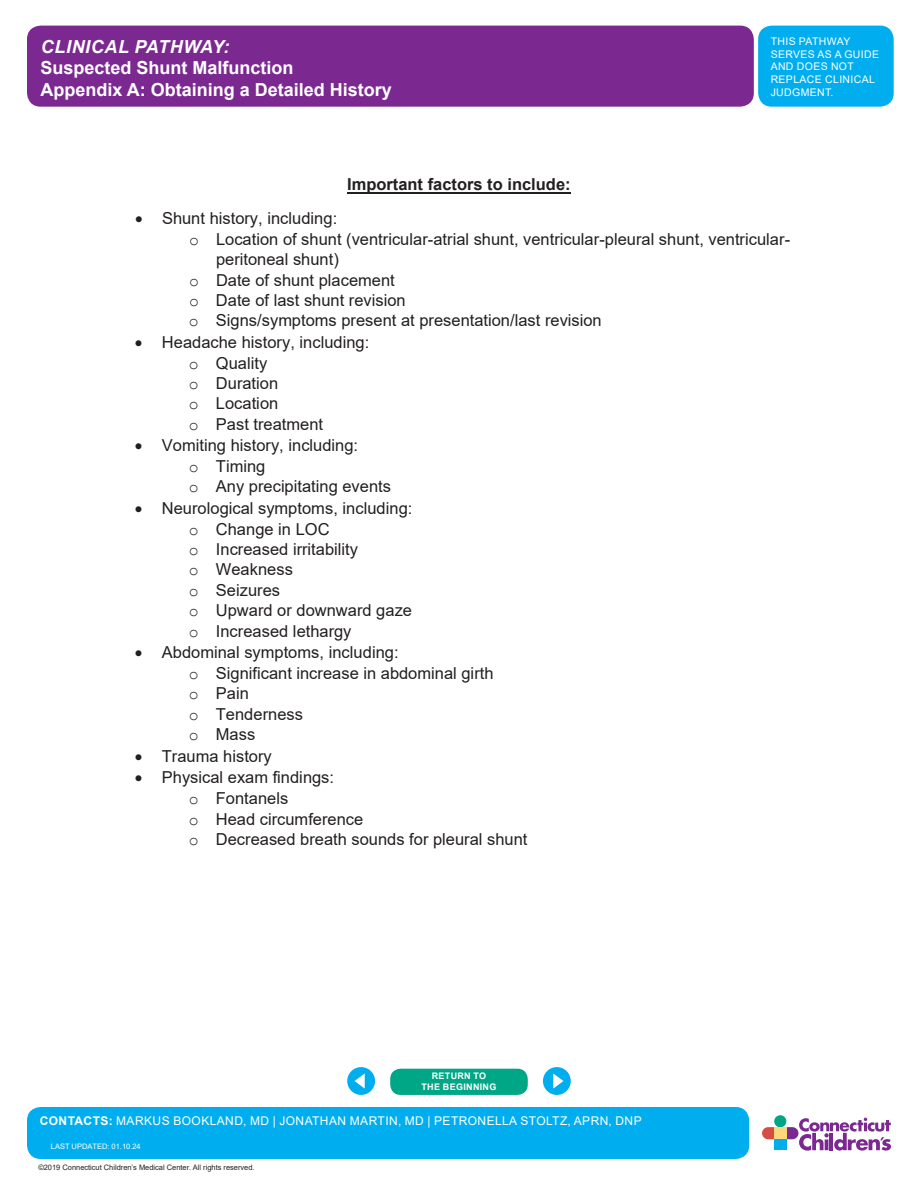
<style>
.page{position:relative;width:918px;height:1188px;background:#fff}
.page>*{position:absolute;margin:0;border:0;box-sizing:border-box;transform-origin:0 0}
.t1{font:700 18px/21.6px "Arial";color:#fff}
.t2{font:italic 700 18px "Arial";letter-spacing:.035em;color:#fff}
.t3{font:16.5px/20.4px "Arial";color:#231f20}
.t4{font:700 16.5px "Arial";color:#231f20}
.t5{font:12px "Arial";letter-spacing:.035em;color:#fff}
.t6{font:10.5px/12.6px "Arial";letter-spacing:.035em;color:#fff}
.t7{font:700 9px/10.5px "Arial";letter-spacing:.035em;color:#fff;text-align:center}
.t8{font:7.5px "Arial";letter-spacing:-.005em;color:#231f20}
.t9{font:7.5px "Arial";color:#fff}
.s1{font-family:"Courier New"}
.s2{font-weight:700}
.s3{font-style:inherit}
</style>
<div class="page">
<svg style="left:762px;top:1115px;width:129px;height:36px"></svg>
<div style="left:774px;top:1127px;width:12px;height:12px;background:#fed77d"></div>
<div style="left:774px;top:1139px;width:12px;height:11px;background:#00aeef"></div>
<div style="left:27px;top:26px;width:727px;height:81px;background:#7b2991;border-radius:14px"></div>
<div style="left:758px;top:26px;width:136px;height:81px;background:#00aeef;border-radius:14px"></div>
<div style="left:27px;top:1107px;width:722px;height:52px;background:#00aeef;border-radius:14px"></div>
<hr style="left:347px;top:192px;width:224px;height:2px;background:#231f20">
<div style="left:390px;top:1069px;width:138px;height:26px;background:#00a786;border-radius:10px"></div>
<div style="left:347px;top:1067px;width:28px;height:28px;background:#00aeef;border-radius:50%"></div>
<div style="left:543px;top:1067px;width:28px;height:28px;background:#00aeef;border-radius:50%"></div>
<svg style="left:553px;top:1073px;width:10px;height:16px"></svg>
<svg style="left:355px;top:1073px;width:10px;height:16px"></svg>
<p class="t2" style="left:41px;top:34px;width:190px">CLINICAL PATHWAY:</p>
<p class="t1" style="left:40px;top:57px;width:353px">Suspected Shunt Malfunction<br>Appendix A: Obtaining a Detailed History</p>
<p class="t4" style="left:347px;top:173px;width:225px">Important factors to include:</p>
<p class="t6" style="left:771px;top:35px;width:110px">THIS PATHWAY<br>SERVES AS A GUIDE<br>AND DOES NOT<br>REPLACE CLINICAL<br>JUDGMENT.</p>
<p class="t3" style="left:135px;top:208px;width:204px">• Shunt history, including:</p>
<p class="t3" style="left:189px;top:228px;width:603px"><span class="s1">o</span> Location of shunt (ventricular-atrial shunt, ventricular-pleural shunt, ventricular-</p>
<p class="t3" style="left:216px;top:249px;width:124px">peritoneal shunt)</p>
<p class="t3" style="left:189px;top:269px;width:207px"><span class="s1">o</span> Date of shunt placement</p>
<p class="t3" style="left:189px;top:290px;width:218px"><span class="s1">o</span> Date of last shunt revision</p>
<p class="t3" style="left:189px;top:310px;width:414px"><span class="s1">o</span> Signs/symptoms present at presentation/last revision</p>
<p class="t3" style="left:189px;top:332px;width:182px;text-indent:-54px">• Headache history, including: <span class="s1">o</span> Quality<br><span class="s1">o</span> Duration<br><span class="s1">o</span> Location<br><span class="s1">o</span> Past treatment</p>
<p class="t3" style="left:189px;top:435px;width:204px;text-indent:-54px">• Vomiting history, including:<br><span class="s1">o</span> Timing<br><span class="s1">o</span> Any precipitating events</p>
<p class="t3" style="left:189px;top:498px;width:225px;text-indent:-54px">• Neurological symptoms, including: <span class="s1">o</span> Change in LOC<br><span class="s1">o</span> Increased irritability<br><span class="s1">o</span> Weakness<br><span class="s1">o</span> Seizures<br><span class="s1">o</span> Upward or downward gaze <span class="s1">o</span> Increased lethargy</p>
<p class="t3" style="left:189px;top:642px;width:306px;text-indent:-54px">• Abdominal symptoms, including:<br><span class="s1">o</span> Significant increase in abdominal girth <span class="s1">o</span> Pain<br><span class="s1">o</span> Tenderness<br><span class="s1">o</span> Mass</p>
<p class="t3" style="left:135px;top:746px;width:138px">• Trauma history</p>
<p class="t3" style="left:189px;top:767px;width:340px;text-indent:-54px">• Physical exam findings:<br><span class="s1">o</span> Fontanels<br><span class="s1">o</span> Head circumference<br><span class="s1">o</span> Decreased breath sounds for pleural shunt</p>
<p class="t7" style="left:422px;top:1071px;width:76px">RETURN TO<br>THE BEGINNING</p>
<p class="t5" style="left:40px;top:1112px;width:603px"><span class="s2">CONTACTS:</span> MARKUS BOOKLAND, MD | JONATHAN MARTIN, MD | PETRONELLA STOLTZ, APRN, DNP</p>
<p class="t9" style="left:51px;top:1142px;width:91px">LAST UPDATED: 0<span class="s3">1</span>.<span class="s3">10</span>.2<span class="s3">4</span></p>
<p class="t8" style="left:38px;top:1162px;width:218px">©2019 Connecticut Children’s Medical Center. All rights reserved.</p>
</div>
